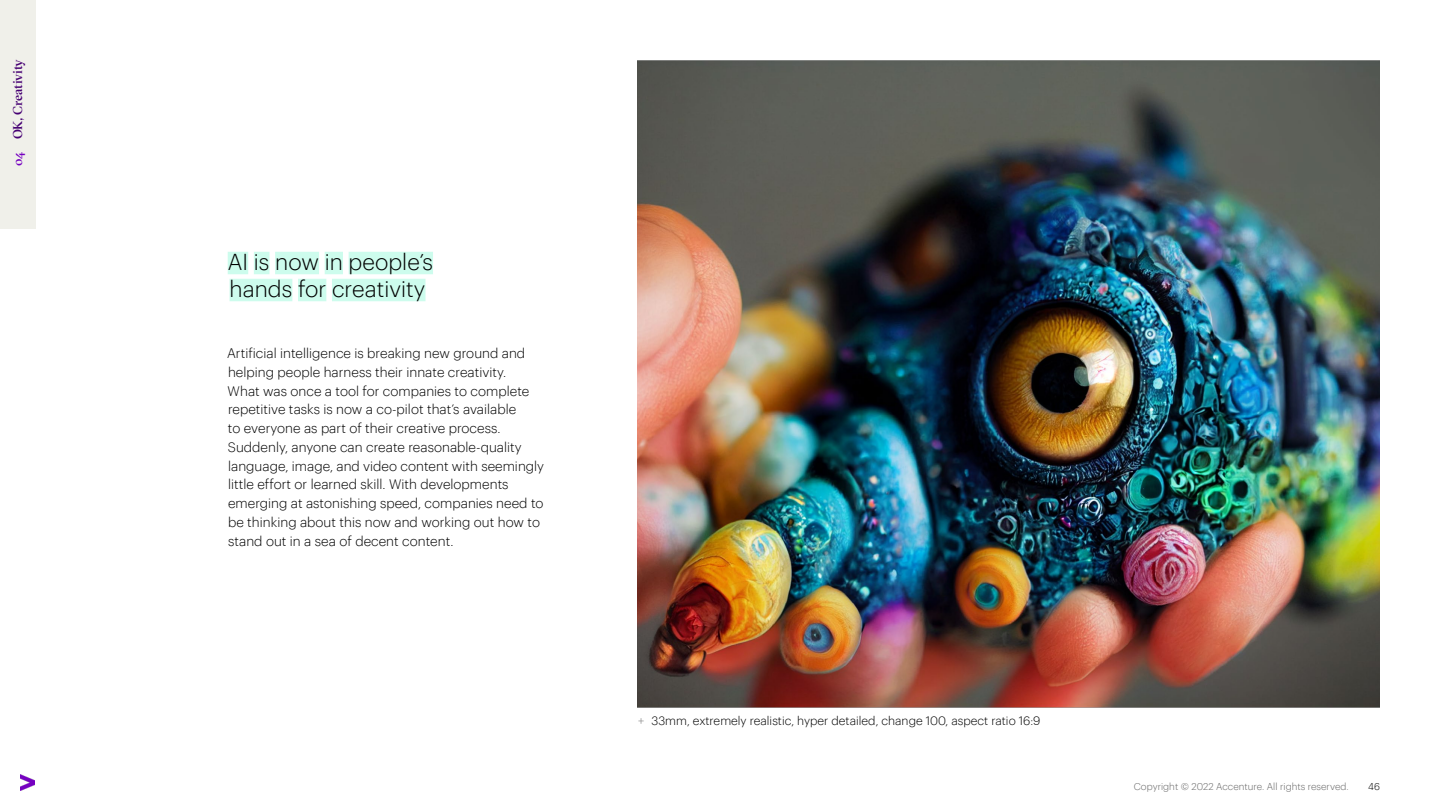
<style>
.page{position:relative;width:1440px;height:810px;background:#fff}
.page>*{position:absolute;margin:0;border:0;box-sizing:border-box;transform-origin:0 0}
.t1{font:300 22.5px/27px "Graphik";color:#000}
.t2{font:300 13.5px/18.8px "Graphik";color:#000}
.t3{font:500 12.75px "GT Sectra Fine";letter-spacing:-.015em;color:#460073}
.t4{font:300 12px "Graphik";color:#000}
.t5{font:300 9.75px "Graphik";color:#666}
.t6{font:300 9.75px "Graphik";color:#000}
.s1{color:#7500c0}
.s2{color:#808080}
</style>
<div class="page">
<div style="left:0;top:0;width:35px;height:229px;background:#f0f0ea"></div>
<img style="left:20px;top:775px;width:15px;height:15px">
<img style="left:638px;top:60px;width:741px;height:647px">
<div style="left:228px;top:252px;width:20px;height:22px;background:#cdfced"></div>
<div style="left:254px;top:252px;width:15px;height:22px;background:#cdfced"></div>
<div style="left:275px;top:252px;width:44px;height:22px;background:#cdfced"></div>
<div style="left:325px;top:252px;width:18px;height:22px;background:#cdfced"></div>
<div style="left:349px;top:252px;width:84px;height:22px;background:#cdfced"></div>
<div style="left:230px;top:279px;width:62px;height:22px;background:#cdfced"></div>
<div style="left:298px;top:279px;width:28px;height:22px;background:#cdfced"></div>
<div style="left:332px;top:279px;width:94px;height:22px;background:#cdfced"></div>
<p class="t3" style="left:10px;top:166px;width:108px;rotate:-90deg"><span class="s1">04</span> OK, Creativity</p>
<h1 class="t1" style="left:228px;top:246px;width:207px">AI is now in people’s hands for creativity</h1>
<p class="t2" style="left:227px;top:343px;width:319px">Artificial intelligence is breaking new ground and helping people harness their innate creativity.<br>What was once a tool for companies to complete repetitive tasks is now a co-pilot that’s available<br>to everyone as part of their creative process.<br>Suddenly, anyone can create reasonable-quality language, image, and video content with seemingly little effort or learned skill. With developments emerging at astonishing speed, companies need to be thinking about this now and working out how to stand out in a sea of decent content.</p>
<p class="t4" style="left:638px;top:712px;width:404px"><span class="s2">+</span> 33mm, extremely realistic, hyper detailed, change 100, aspect ratio 16:9</p>
<p class="t5" style="left:1134px;top:780px;width:216px">Copyright © 2022 Accenture. All rights reserved.</p>
<p class="t6" style="left:1368px;top:780px;width:13px">46</p>
</div>
